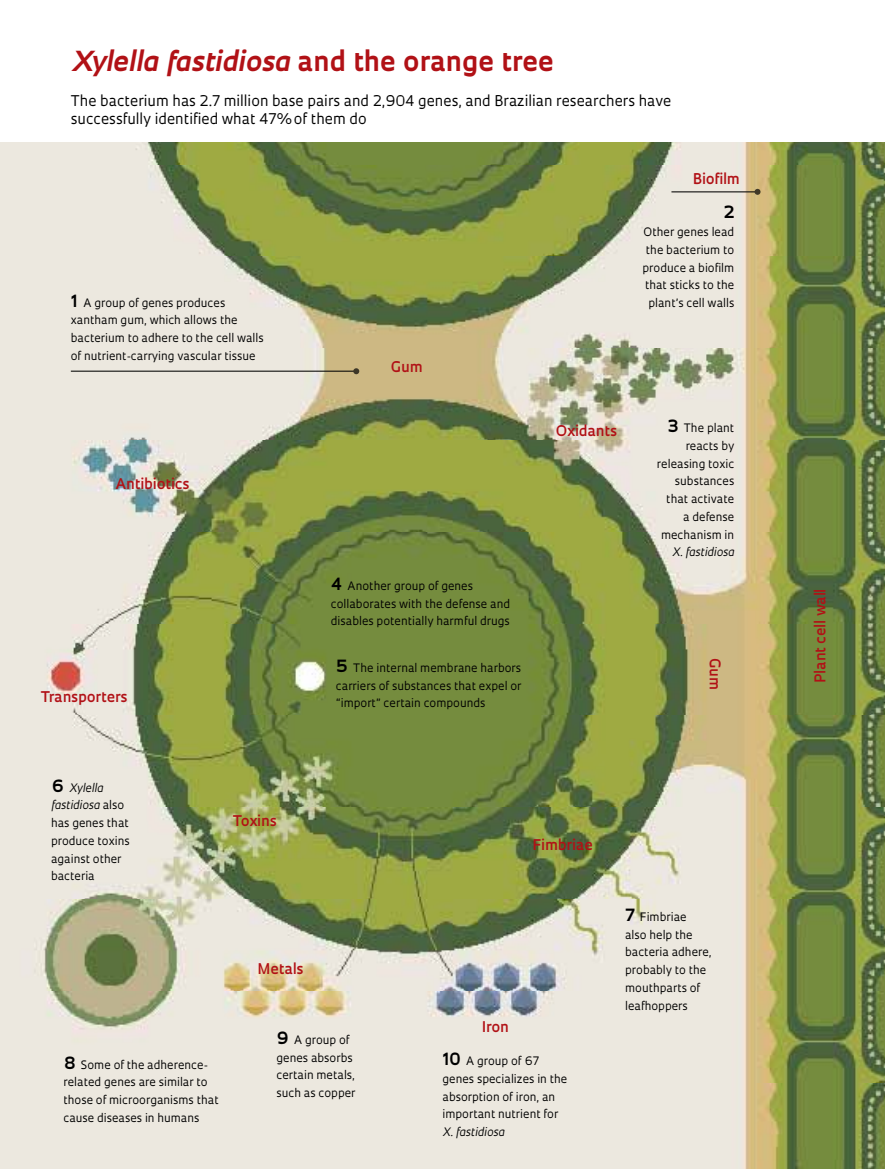
<style>
.page{position:relative;width:885px;height:1169px;background:#fff}
.page>*{position:absolute;margin:0;border:0;box-sizing:border-box;transform-origin:0 0}
.t1{font:italic 700 26.85px "Oculum";color:#b11116}
.t2{font:700 16.5px "Oculum";color:#000}
.t3{font:14.4px/17.7px "Oculum";color:#000}
.t4{font:600 14.4px "Oculum";color:#b11116}
.t5{font:11.4px/17.7px "Oculum";color:#000}
.t6{font:italic 11.4px "Oculum";letter-spacing:-.025em;color:#000}
.s1{font-style:normal}
.s2{font-weight:700;font-size:16.5px}
.s3{font-style:italic}
</style>
<div class="page">
<img style="left:0;top:142px;width:885px;height:1026px">
<hr style="left:71px;top:370px;width:285px;height:2px;background:#000">
<svg style="left:353px;top:368px;width:6px;height:6px"></svg>
<hr style="left:671px;top:191px;width:87px;height:2px;background:#000">
<svg style="left:755px;top:189px;width:6px;height:6px"></svg>
<h1 class="t1" style="left:71px;top:43px;width:484px">Xylella fastidiosa <span class="s1">and the orange tree</span></h1>
<p class="t3" style="left:71px;top:92px;width:602px">The bacterium has 2.7 million base pairs and 2,904 genes, and Brazilian researchers have successfully identified what 47% of them do</p>
<p class="t4" style="left:693px;top:169px;width:48px">Biofilm</p>
<p class="t5" style="left:71px;top:293px;width:194px"><span class="s2">1</span> A group of genes produces xantham gum, which allows the bacterium to adhere to the cell walls of nutrient-carrying vascular tissue</p>
<p class="t4" style="left:116px;top:474px;width:75px">Antibiotics</p>
<p class="t4" style="left:41px;top:687px;width:88px">Transporters</p>
<p class="t4" style="left:391px;top:357px;width:33px">Gum</p>
<p class="t5" style="left:331px;top:576px;width:181px"><span class="s2">4</span> Another group of genes collaborates with the defense and disables potentially harmful drugs</p>
<p class="t5" style="left:336px;top:658px;width:187px;text-align:justify"><span class="s2">5</span> The internal membrane harbors carriers of substances that expel or “import” certain compounds</p>
<h2 class="t2" style="left:724px;top:201px;width:12px">2</h2>
<p class="t5" style="left:642px;top:223px;width:93px;text-align:center">Other genes lead the bacterium to produce a biofilm that sticks to the plant’s cell walls</p>
<p class="t4" style="left:556px;top:421px;width:63px">Oxidants</p>
<p class="t5" style="left:657px;top:419px;width:79px;text-align:right"><span class="s2">3</span> The plant reacts by releasing toxic substances that activate a defense mechanism in</p>
<p class="t6" style="left:672px;top:544px;width:64px">X. fastidiosa</p>
<p class="t4" style="left:725px;top:657px;width:33px;rotate:90deg">Gum</p>
<p class="t5" style="left:51px;top:778px;width:80px"><span class="s2">6</span> <span class="s3">Xylella fastidiosa</span> also has genes that produce toxins against other bacteria</p>
<p class="t4" style="left:233px;top:810px;width:45px">Toxins</p>
<p class="t5" style="left:63px;top:1055px;width:157px"><span class="s2">8</span> Some of the adherence&shy;related genes are similar to those of microorganisms that cause diseases in humans</p>
<p class="t4" style="left:258px;top:959px;width:47px">Metals</p>
<p class="t5" style="left:277px;top:1030px;width:81px"><span class="s2">9</span> A group of genes absorbs certain metals, such as copper</p>
<p class="t4" style="left:533px;top:835px;width:62px">Fimbriae</p>
<p class="t4" style="left:482px;top:1016px;width:29px">Iron</p>
<p class="t5" style="left:442px;top:1051px;width:126px"><span class="s2">10</span> A group of 67 genes specializes in the absorption of iron, an important nutrient for</p>
<p class="t6" style="left:443px;top:1124px;width:64px">X. fastidiosa</p>
<p class="t5" style="left:625px;top:907px;width:88px"><span class="s2">7</span> Fimbriae<br>also help the bacteria adhere, probably to the mouthparts of leafhoppers</p>
<p class="t4" style="left:810px;top:683px;width:96px;rotate:-90deg">Plant cell wall</p>
</div>
